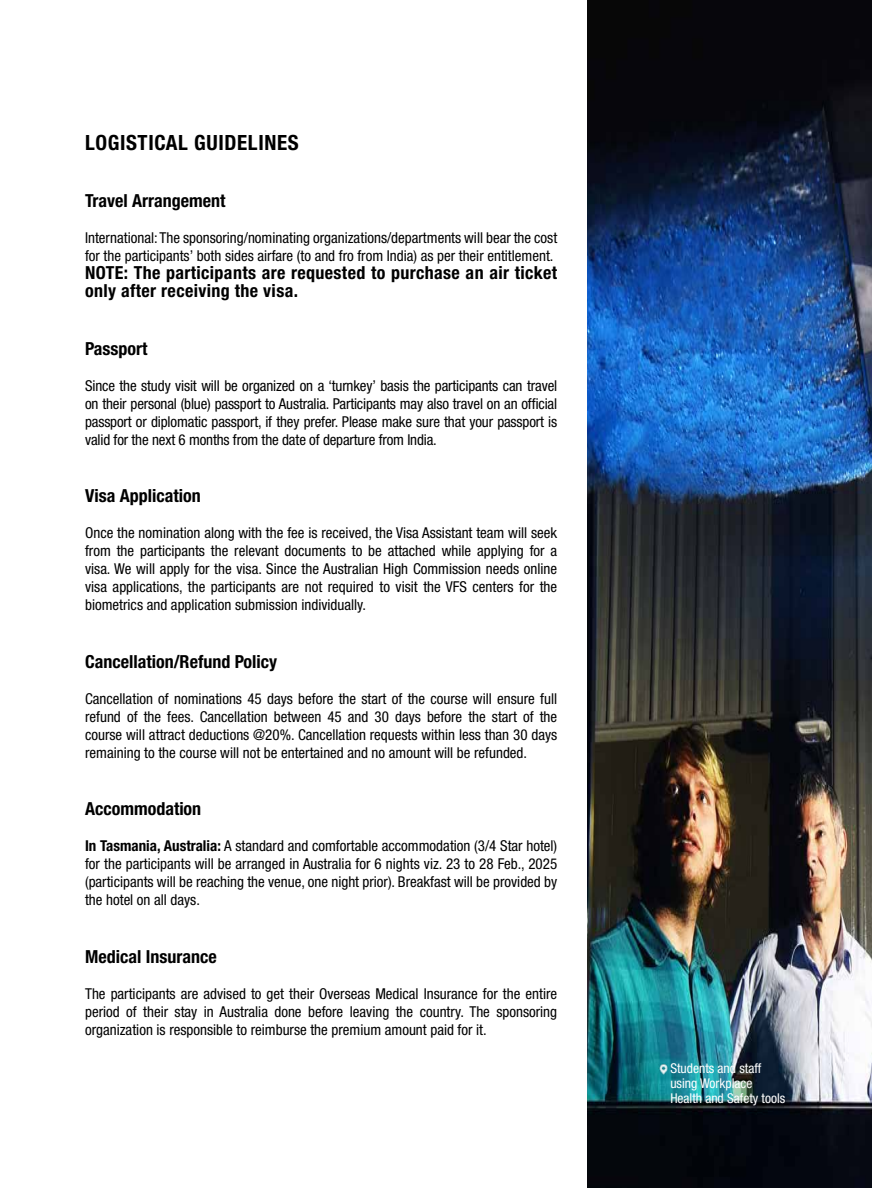
<style>
.page{position:relative;width:872px;height:1188px;background:#fff}
.page>*{position:absolute;margin:0;border:0;box-sizing:border-box;transform-origin:0 0}
.t1{font:700 condensed 21px "Helvetica Neue LT Std";letter-spacing:.03em;color:#000}
.t2{font:700 condensed 18px "Helvetica Neue LT Std";color:#000}
.t3{font:700 condensed 18px/18px "Helvetica Neue LT Std";letter-spacing:.02em;color:#000}
.t4{font:condensed 15px/18px "Helvetica Neue LT Std";color:#000;text-align:justify}
.t5{font:condensed 13.5px/15px "Helvetica Neue LT Std";color:#fff}
.s1{font-weight:700}
</style>
<div class="page">
<img style="left:587px;top:0;width:285px;height:1188px">
<svg style="left:658px;top:1063px;width:11px;height:11px"></svg>
<h1 class="t1" style="left:85px;top:130px;width:215px">LOGISTICAL GUIDELINES</h1>
<p class="t2" style="left:85px;top:190px;width:142px">Travel Arrangement</p>
<p class="t4" style="left:85px;top:229px;width:473px">International: The sponsoring/nominating organizations/departments will bear the cost for the participants’ both sides airfare (to and fro from India) as per their entitlement.</p>
<p class="t3" style="left:85px;top:264px;width:473px">NOTE: The participants are requested to purchase an air ticket only after receiving the visa.</p>
<p class="t2" style="left:85px;top:338px;width:64px">Passport</p>
<p class="t4" style="left:85px;top:376px;width:473px">Since the study visit will be organized on a ‘turnkey’ basis the participants can travel on their personal (blue) passport to Australia. Participants may also travel on an official passport or diplomatic passport, if they prefer. Please make sure that your passport is valid for the next 6 months from the date of departure from India.</p>
<p class="t2" style="left:85px;top:485px;width:117px">Visa Application</p>
<p class="t4" style="left:85px;top:524px;width:473px">Once the nomination along with the fee is received, the Visa Assistant team will seek from the participants the relevant documents to be attached while applying for a visa. We will apply for the visa. Since the Australian High Commission needs online visa applications, the participants are not required to visit the VFS centers for the biometrics and application submission individually.</p>
<p class="t2" style="left:85px;top:651px;width:193px">Cancellation/Refund Policy</p>
<p class="t4" style="left:85px;top:689px;width:474px">Cancellation of nominations 45 days before the start of the course will ensure full refund of the fees. Cancellation between 45 and 30 days before the start of the course will attract deductions @20%. Cancellation requests within less than 30 days remaining to the course will not be entertained and no amount will be refunded.</p>
<p class="t2" style="left:85px;top:798px;width:118px">Accommodation</p>
<p class="t4" style="left:85px;top:837px;width:474px"><span class="s1">In Tasmania, Australia:</span> A standard and comfortable accommodation (3/4 Star hotel) for the participants will be arranged in Australia for 6 nights viz. 23 to 28 Feb., 2025 (participants will be reaching the venue, one night prior). Breakfast will be provided by the hotel on all days.</p>
<p class="t2" style="left:85px;top:946px;width:133px">Medical Insurance</p>
<p class="t4" style="left:85px;top:985px;width:473px">The participants are advised to get their Overseas Medical Insurance for the entire period of their stay in Australia done before leaving the country. The sponsoring organization is responsible to reimburse the premium amount paid for it.</p>
<p class="t5" style="left:670px;top:1061px;width:116px">Students and staff using Workplace<br>Health and Safety tools</p>
</div>
